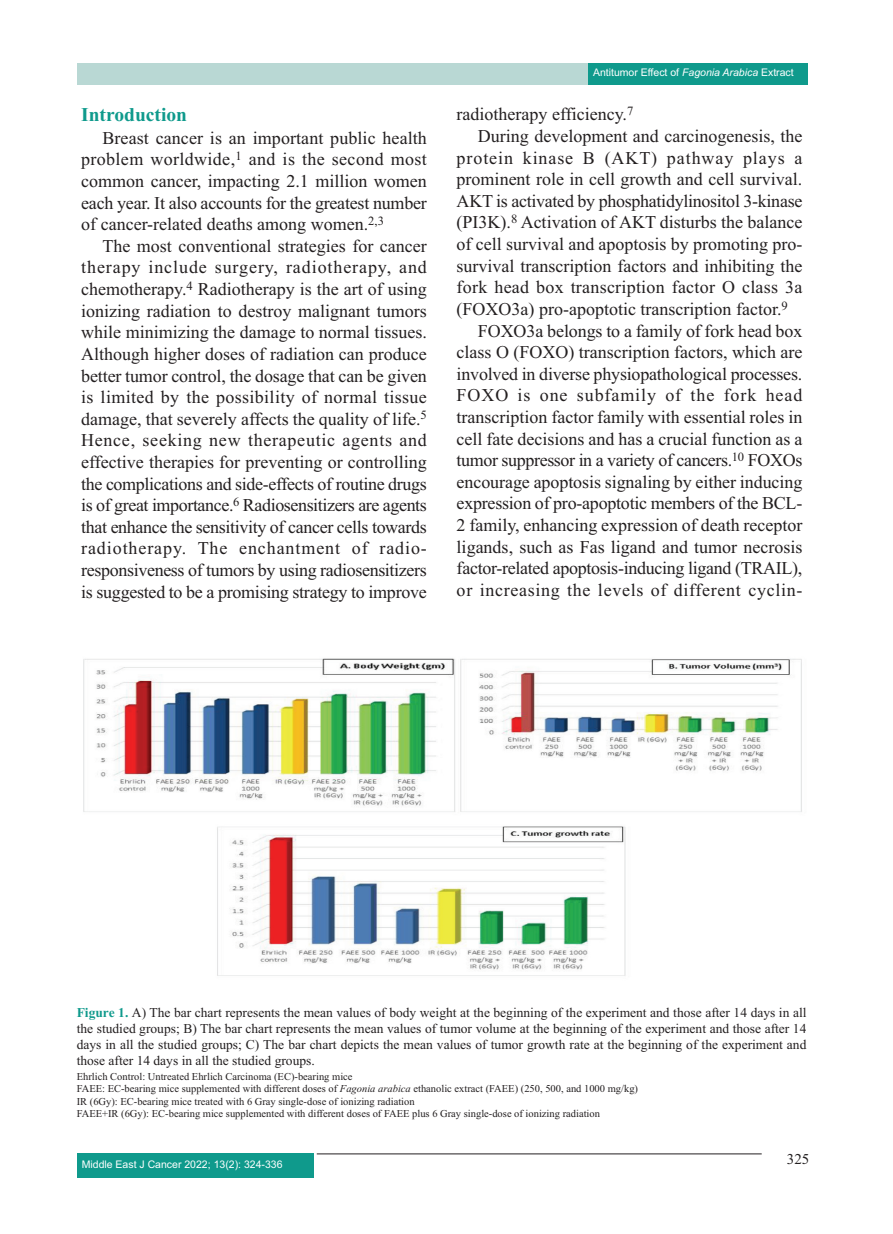
<style>
.page{position:relative;width:893px;height:1234px;background:#fff}
.page>*{position:absolute;margin:0;border:0;box-sizing:border-box;transform-origin:0 0}
.t1{font:700 19.5px "Times New Roman";color:#0f9a8c}
.t2{font:18px/21.6px "Times New Roman";color:#231f20;text-align:justify}
.t3{font:15px "Times New Roman";color:#231f20}
.t4{font:13.5px/16.2px "Times New Roman";color:#231f20;text-align:justify}
.t5{font:10.5px "Times New Roman";color:#231f20}
.t6{font:10.5px "Arial";color:#fff}
.s1{font-style:italic}
.s2{font-weight:700;color:#0f9a8c}
</style>
<div class="page">
<div style="left:78px;top:64px;width:730px;height:21px;background:#b9d8d4"></div>
<div style="left:588px;top:64px;width:220px;height:21px;background:#0f9a8c"></div>
<hr style="left:317px;top:1153px;width:445px;height:1px;background:#231f20">
<div style="left:77px;top:1153px;width:236px;height:24px;background:#0f9a8c"></div>
<img style="left:83px;top:658px;width:719px;height:318px">
<p class="t1" style="left:81px;top:108px;width:107px">Introduction</p>
<p class="t2" style="left:81px;top:129px;width:347px;text-indent:21px">Breast cancer is an important public health problem worldwide,<sup>1</sup> and is the second most common cancer, impacting 2.1 million women each year. It also accounts for the greatest number of cancer-related deaths among women.<sup>2,3</sup></p>
<p class="t2" style="left:81px;top:237px;width:347px;text-indent:21px">The most conventional strategies for cancer therapy include surgery, radiotherapy, and chemotherapy.<sup>4</sup> Radiotherapy is the art of using ionizing radiation to destroy malignant tumors while minimizing the damage to normal tissues.<br>Although higher doses of radiation can produce better tumor control, the dosage that can be given is limited by the possibility of normal tissue damage, that severely affects the quality of life.<sup>5<br></sup>Hence, seeking new therapeutic agents and effective therapies for preventing or controlling the complications and side-effects of routine drugs is of great importance.<sup>6</sup> Radiosensitizers are agents that enhance the sensitivity of cancer cells towards radiotherapy. The enchantment of radio&shy;responsiveness of tumors by using radiosensitizers is suggested to be a promising strategy to improve</p>
<p class="t6" style="left:593px;top:68px;width:202px">Antitumor Effect of <span class="s1">Fagonia Arabica</span> Extract</p>
<p class="t2" style="left:457px;top:105px;width:178px">radiotherapy efficiency.<sup>7</sup></p>
<p class="t2" style="left:457px;top:127px;width:347px;text-indent:21px">During development and carcinogenesis, the protein kinase B (AKT) pathway plays a prominent role in cell growth and cell survival.<br>AKT is activated by phosphatidylinositol 3-kinase (PI3K).<sup>8</sup> Activation of AKT disturbs the balance of cell survival and apoptosis by promoting pro&shy;survival transcription factors and inhibiting the fork head box transcription factor O class 3a (FOXO3a) pro-apoptotic transcription factor.<sup>9</sup></p>
<p class="t2" style="left:457px;top:321px;width:347px;text-indent:21px">FOXO3a belongs to a family of fork head box class O (FOXO) transcription factors, which are involved in diverse physiopathological processes.<br>FOXO is one subfamily of the fork head transcription factor family with essential roles in cell fate decisions and has a crucial function as a tumor suppressor in a variety of cancers.<sup>10</sup> FOXOs encourage apoptosis signaling by either inducing expression of pro-apoptotic members of the BCL-2 family, enhancing expression of death receptor ligands, such as Fas ligand and tumor necrosis factor-related apoptosis-inducing ligand (TRAIL), or increasing the levels of different cyclin-</p>
<p class="t4" style="left:77px;top:1005px;width:731px"><span class="s2">Figure 1.</span> A) The bar chart represents the mean values of body weight at the beginning of the experiment and those after 14 days in all the studied groups; B) The bar chart represents the mean values of tumor volume at the beginning of the experiment and those after 14 days in all the studied groups; C) The bar chart depicts the mean values of tumor growth rate at the beginning of the experiment and those after 14 days in all the studied groups.</p>
<p class="t5" style="left:77px;top:1072px;width:277px">Ehrlich Control: Untreated Ehrlich Carcinoma (EC)-bearing mice</p>
<p class="t5" style="left:77px;top:1084px;width:563px">FAEE: EC-bearing mice supplemented with different doses of <span class="s1">Fagonia arabica</span> ethanolic extract (FAEE) (250, 500, and 1000 mg/kg)</p>
<p class="t5" style="left:77px;top:1097px;width:339px">IR (6Gy): EC-bearing mice treated with 6 Gray single-dose of ionizing radiation</p>
<p class="t5" style="left:77px;top:1109px;width:525px">FAEE+IR (6Gy): EC-bearing mice supplemented with different doses of FAEE plus 6 Gray single-dose of ionizing radiation</p>
<p class="t6" style="left:82px;top:1160px;width:202px">Middle East J Cancer 2022; 13(2): 324-336</p>
<p class="t3" style="left:787px;top:1152px;width:24px">325</p>
</div>
